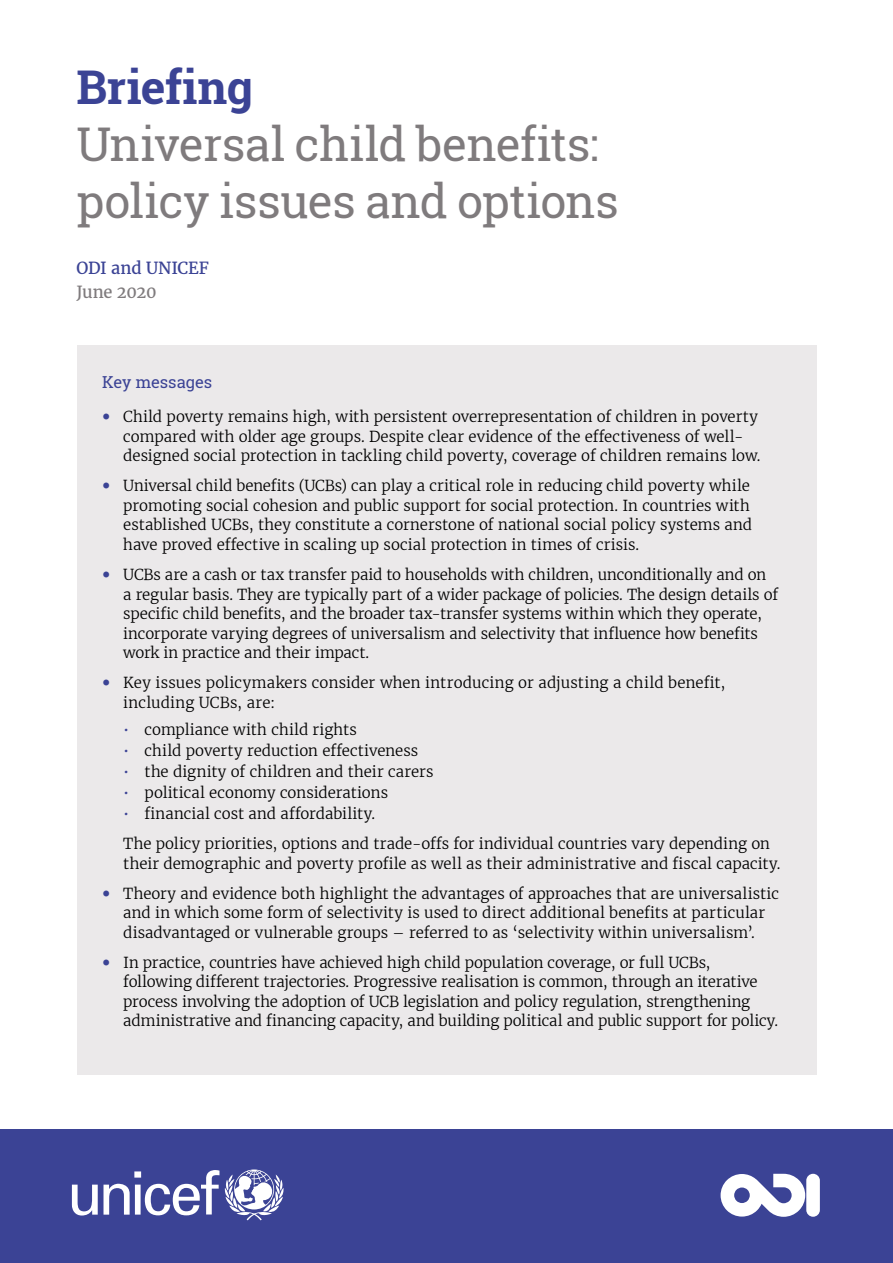
<style>
.page{position:relative;width:893px;height:1263px;background:#fff}
.page>*{position:absolute;margin:0;border:0;box-sizing:border-box;transform-origin:0 0}
.t1{font:46.5px/57px "Roboto Slab";letter-spacing:-.015em;color:#7f7b7d}
.t2{font:700 46.5px "Roboto Slab";letter-spacing:-.015em;color:#3b4395}
.t3{font:16.5px "Merriweather";letter-spacing:-.01em;color:#3b4395}
.t4{font:16.5px "Roboto Slab";letter-spacing:-.005em;color:#3b4395}
.t5{font:16.5px "Merriweather";letter-spacing:-.02em;color:#7f7b7d}
.t6{font:300 15px/19.5px "Merriweather";color:#000}
.s1{color:#3b4395}
</style>
<div class="page">
<div style="left:0;top:1130px;width:893px;height:133px;background:#3b4395"></div>
<svg style="left:721px;top:1174px;width:84px;height:43px"></svg>
<div style="left:806px;top:1174px;width:14px;height:43px;background:#fff;border-radius:7px"></div>
<svg style="left:225px;top:1169px;width:59px;height:51px"></svg>
<svg style="left:72px;top:1184px;width:26px;height:31px"></svg>
<svg style="left:104px;top:1170px;width:115px;height:45px"></svg>
<div style="left:77px;top:345px;width:739px;height:729px;background:#ebe9ea"></div>
<h1 class="t2" style="left:77px;top:55px;width:178px">Briefing</h1>
<h1 class="t1" style="left:77px;top:115px;width:544px">Universal child benefits: policy issues and options</h1>
<p class="t3" style="left:77px;top:257px;width:134px">ODI and UNICEF</p>
<p class="t5" style="left:77px;top:281px;width:82px">June 2020</p>
<p class="t4" style="left:102px;top:370px;width:112px">Key messages</p>
<p class="t6" style="left:123px;top:407px;width:639px">Child poverty remains high, with persistent overrepresentation of children in poverty compared with older age groups. Despite clear evidence of the effectiveness of well&shy;designed social protection in tackling child poverty, coverage of children remains low.</p>
<p class="t6" style="left:123px;top:476px;width:630px">Universal child benefits (UCBs) can play a critical role in reducing child poverty while promoting social cohesion and public support for social protection. In countries with established UCBs, they constitute a cornerstone of national social policy systems and have proved effective in scaling up social protection in times of crisis.</p>
<p class="t6" style="left:123px;top:564px;width:656px">UCBs are a cash or tax transfer paid to households with children, unconditionally and on a regular basis. They are typically part of a wider package of policies. The design details of specific child benefits, and the broader tax-transfer systems within which they operate, incorporate varying degrees of universalism and selectivity that influence how benefits work in practice and their impact.</p>
<p class="t6" style="left:123px;top:673px;width:604px">Key issues policymakers consider when introducing or adjusting a child benefit, including UCBs, are:</p>
<p class="t6" style="left:123px;top:719px;width:235px"><span class="s1">•</span> compliance with child rights</p>
<p class="t6" style="left:123px;top:740px;width:296px"><span class="s1">•</span> child poverty reduction effectiveness</p>
<p class="t6" style="left:123px;top:761px;width:312px"><span class="s1">•</span> the dignity of children and their carers</p>
<p class="t6" style="left:123px;top:782px;width:266px"><span class="s1">•</span> political economy considerations</p>
<p class="t6" style="left:123px;top:798px;width:648px;line-height:30.2px"><span class="s1">•</span> financial cost and affordability.<br>The policy priorities, options and trade-offs for individual countries vary depending on</p>
<p class="t6" style="left:123px;top:848px;width:659px;line-height:30.2px">their demographic and poverty profile as well as their administrative and fiscal capacity.<br>Theory and evidence both highlight the advantages of approaches that are universalistic</p>
<p class="t6" style="left:123px;top:903px;width:643px">and in which some form of selectivity is used to direct additional benefits at particular disadvantaged or vulnerable groups – referred to as ‘selectivity within universalism’.</p>
<p class="t6" style="left:123px;top:952px;width:656px">In practice, countries have achieved high child population coverage, or full UCBs, following different trajectories. Progressive realisation is common, through an iterative process involving the adoption of UCB legislation and policy regulation, strengthening administrative and financing capacity, and building political and public support for policy.</p>
</div>
